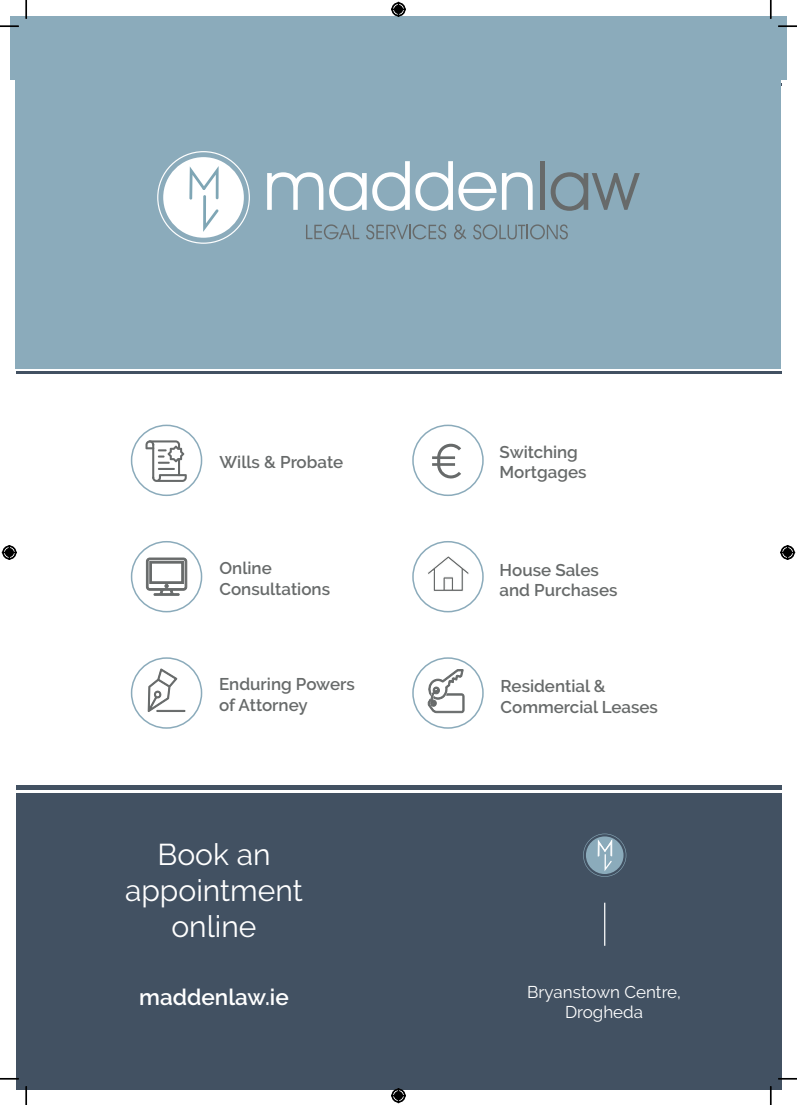
<style>
.page{position:relative;width:797px;height:1105px;background:#fff}
.page>*{position:absolute;margin:0;border:0;box-sizing:border-box;transform-origin:0 0}
.t1{font:30px/36px "Raleway";color:#fff;text-align:center}
.t2{font:600 22.5px "Raleway";color:#fff}
.t3{font:600 17px/20.4px "Raleway";color:#676a6a}
.t4{font:17px/20.4px "Raleway";color:#fff;text-align:center}
</style>
<div class="page">
<div style="left:16px;top:785px;width:765px;height:304px;background:#425162"></div>
<div style="left:16px;top:16px;width:765px;height:353px;background:#8babbb"></div>
<hr style="left:16px;top:371px;width:765px;height:2px;background:#425162">
<hr style="left:16px;top:790px;width:765px;height:2px;background:#fff">
<svg style="left:306px;top:224px;width:53px;height:15px"></svg>
<svg style="left:366px;top:224px;width:80px;height:15px"></svg>
<svg style="left:454px;top:224px;width:12px;height:15px"></svg>
<svg style="left:473px;top:224px;width:95px;height:15px"></svg>
<svg style="left:267px;top:172px;width:56px;height:38px"></svg>
<svg style="left:329px;top:172px;width:37px;height:39px"></svg>
<svg style="left:372px;top:161px;width:124px;height:50px"></svg>
<svg style="left:502px;top:172px;width:30px;height:38px"></svg>
<div style="left:540px;top:161px;width:5px;height:49px;background:#676a6a"></div>
<svg style="left:550px;top:172px;width:89px;height:39px"></svg>
<svg style="left:157px;top:151px;width:93px;height:93px"></svg>
<div style="left:131px;top:425px;width:71px;height:71px;border:2px solid #8babbb;border-radius:50%"></div>
<svg style="left:145px;top:440px;width:42px;height:42px"></svg>
<div style="left:412px;top:657px;width:71px;height:72px;border:2px solid #8babbb;border-radius:50%"></div>
<svg style="left:427px;top:669px;width:37px;height:44px"></svg>
<div style="left:412px;top:425px;width:71px;height:71px;border:2px solid #8babbb;border-radius:50%"></div>
<div style="left:412px;top:541px;width:71px;height:71px;border:2px solid #8babbb;border-radius:50%"></div>
<svg style="left:428px;top:556px;width:41px;height:35px"></svg>
<div style="left:131px;top:541px;width:71px;height:71px;border:2px solid #8babbb;border-radius:50%"></div>
<svg style="left:146px;top:558px;width:41px;height:37px"></svg>
<div style="left:131px;top:657px;width:71px;height:72px;border:2px solid #8babbb;border-radius:50%"></div>
<svg style="left:147px;top:657px;width:39px;height:55px"></svg>
<hr style="left:604px;top:903px;width:1px;height:43px;background:#fff">
<svg style="left:583px;top:834px;width:43px;height:43px"></svg>
<svg style="left:0;top:25px;width:19px;height:2px"></svg>
<svg style="left:778px;top:25px;width:19px;height:2px"></svg>
<svg style="left:0;top:1078px;width:19px;height:1px"></svg>
<svg style="left:778px;top:1078px;width:19px;height:1px"></svg>
<svg style="left:25px;top:0;width:2px;height:19px"></svg>
<svg style="left:25px;top:1086px;width:2px;height:19px"></svg>
<svg style="left:770px;top:0;width:1px;height:19px"></svg>
<svg style="left:770px;top:1086px;width:1px;height:19px"></svg>
<svg style="left:391px;top:2px;width:15px;height:15px"></svg>
<svg style="left:391px;top:1088px;width:15px;height:15px"></svg>
<svg style="left:2px;top:545px;width:15px;height:15px"></svg>
<svg style="left:780px;top:545px;width:15px;height:15px"></svg>
<svg style="left:432px;top:443px;width:29px;height:36px"></svg>
<p class="t3" style="left:219px;top:454px;width:125px">Wills &amp; Probate</p>
<p class="t3" style="left:219px;top:560px;width:112px">Online<br>Consultations</p>
<p class="t3" style="left:219px;top:676px;width:137px">Enduring Powers of Attorney</p>
<h1 class="t1" style="left:125px;top:839px;width:179px">Book an appointment online</h1>
<p class="t3" style="left:499px;top:444px;width:88px">Switching<br>Mortgages</p>
<p class="t3" style="left:499px;top:561px;width:119px">House Sales and Purchases</p>
<p class="t3" style="left:500px;top:678px;width:159px">Residential &amp;<br>Commercial Leases</p>
<h2 class="t2" style="left:139px;top:988px;width:151px">maddenlaw.ie</h2>
<p class="t4" style="left:527px;top:983px;width:155px">Bryanstown Centre,<br>Drogheda</p>
</div>
